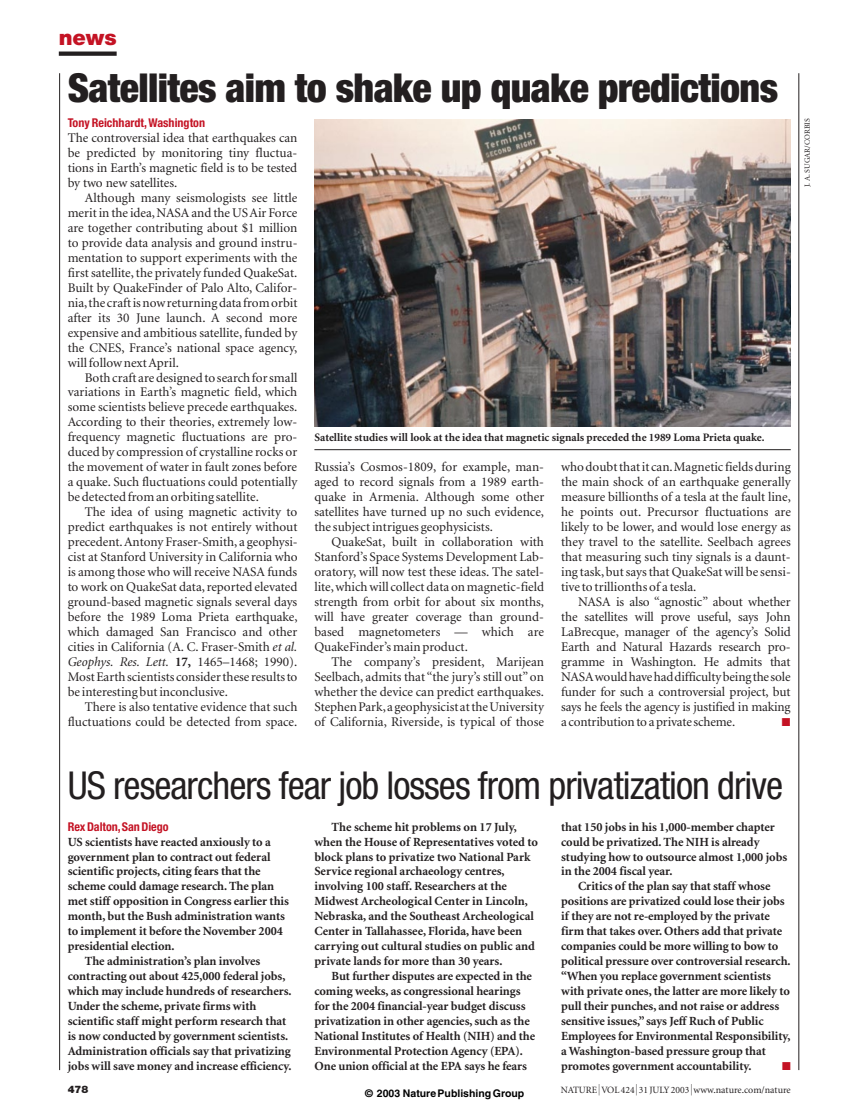
<style>
.page{position:relative;width:864px;height:1115px;background:#fff}
.page>*{position:absolute;margin:0;border:0;box-sizing:border-box;transform-origin:0 0}
.t1{font:900 condensed 39.9px "Helvetica Neue";letter-spacing:-.015em;color:#231f20}
.t2{font:condensed 38.4px "Helvetica Neue";letter-spacing:-.025em;color:#231f20}
.t3{font:900 21.3px "Helvetica Neue";color:#c41324}
.t4{font:13.2px/15px "Minion";color:#231f20;text-align:justify}
.t5{font:700 12.45px/15px "Minion";letter-spacing:-.005em;color:#231f20}
.t6{font:700 condensed 12.15px "Helvetica Neue";color:#c41324}
.t7{font:700 11.4px "Minion";color:#231f20}
.t8{font:11.4px "Zapf Dingbats";color:#c41324}
.t9{font:700 10.5px "Helvetica";color:#000}
.t10{font:900 10.35px "Helvetica Neue";color:#231f20}
.t11{font:9.6px "Minion";color:#231f20}
.t12{font:7.8px "Minion";color:#231f20}
.s1{font-style:italic}
.s2{font-weight:700}
.s3{font-family:"Helvetica Neue";font-weight:300;font-size:11.4px}
.s4{font-size:10.05px}
</style>
<div class="page">
<div style="left:59px;top:51px;width:58px;height:5px;background:#231f20"></div>
<hr style="left:59px;top:73px;width:1px;height:997px;background:#231f20">
<hr style="left:799px;top:73px;width:1px;height:997px;background:#231f20">
<img style="left:314px;top:120px;width:477px;height:306px">
<hr style="left:314px;top:449px;width:477px;height:1px;background:#231f20">
<h3 class="t3" style="left:59px;top:30px;width:59px">news</h3>
<h1 class="t1" style="left:68px;top:73px;width:712px">Satellites aim to shake up quake predictions</h1>
<p class="t6" style="left:68px;top:118px;width:139px">Tony Reichhardt,Washington</p>
<p class="t4" style="left:68px;top:131px;width:231px">The controversial idea that earthquakes can be predicted by monitoring tiny fluctua&shy;tions in Earth’s magnetic field is to be tested by two new satellites.</p>
<p class="t4" style="left:68px;top:191px;width:231px;text-indent:17px">Although many seismologists see little merit in the idea, NASA and the US Air Force are together contributing about $1 million to provide data analysis and ground instru&shy;mentation to support experiments with the first satellite, the privately funded QuakeSat.<br>Built by QuakeFinder of Palo Alto, Califor&shy;nia,the craft is now returning data from orbit after its 30 June launch. A second more expensive and ambitious satellite, funded by the CNES, France’s national space agency, will follow next April.</p>
<p class="t4" style="left:68px;top:371px;width:231px;text-indent:17px">Both craft are designed to search for small variations in Earth’s magnetic field, which some scientists believe precede earthquakes.<br>According to their theories, extremely low&shy;frequency magnetic fluctuations are pro&shy;duced by compression of crystalline rocks or the movement of water in fault zones before a quake. Such fluctuations could potentially be detected from an orbiting satellite.</p>
<p class="t4" style="left:68px;top:505px;width:232px;text-indent:17px">The idea of using magnetic activity to predict earthquakes is not entirely without precedent.Antony Fraser-Smith, a geophysi&shy;cist at Stanford University in California who is among those who will receive NASA funds to work on QuakeSat data, reported elevated ground-based magnetic signals several days before the 1989 Loma Prieta earthquake, which damaged San Francisco and other cities in California (A. C. Fraser-Smith <span class="s1">et al.<br>Geophys. Res. Lett.</span> <span class="s2">17,</span> 1465–1468; 1990).<br>Most Earth scientists consider these results to be interesting but inconclusive.</p>
<p class="t4" style="left:68px;top:700px;width:231px;text-align:right">There is also tentative evidence that such fluctuations could be detected from space.</p>
<p class="t7" style="left:314px;top:433px;width:452px">Satellite studies will look at the idea that magnetic signals preceded the 1989 Loma Prieta quake.</p>
<p class="t4" style="left:314px;top:460px;width:231px">Russia’s Cosmos-1809, for example, man&shy;aged to record signals from a 1989 earth&shy;quake in Armenia. Although some other satellites have turned up no such evidence, the subject intrigues geophysicists.</p>
<p class="t4" style="left:314px;top:535px;width:231px;text-indent:17px">QuakeSat, built in collaboration with Stanford’s Space Systems Development Lab&shy;oratory, will now test these ideas. The satel&shy;lite,which will collect data on magnetic-field strength from orbit for about six months, will have greater coverage than ground&shy;based magnetometers — which are QuakeFinder’s main product.</p>
<p class="t4" style="left:314px;top:655px;width:231px;text-indent:17px">The company’s president, Marijean Seelbach, admits that “the jury’s still out” on whether the device can predict earthquakes.<br>Stephen Park,a geophysicist at the University of California, Riverside, is typical of those</p>
<p class="t4" style="left:561px;top:460px;width:231px">who doubt that it can.Magnetic fields during the main shock of an earthquake generally measure billionths of a tesla at the fault line, he points out. Precursor fluctuations are likely to be lower, and would lose energy as they travel to the satellite. Seelbach agrees that measuring such tiny signals is a daunt&shy;ing task, but says that QuakeSat will be sensi&shy;tive to trillionths of a tesla.</p>
<p class="t4" style="left:561px;top:595px;width:231px;text-indent:17px">NASA is also “agnostic” about whether the satellites will prove useful, says John LaBrecque, manager of the agency’s Solid Earth and Natural Hazards research pro&shy;gramme in Washington. He admits that NASA would have had difficulty being the sole funder for such a controversial project, but says he feels the agency is justified in making a contribution to a private scheme.</p>
<p class="t8" style="left:782px;top:716px;width:10px">■</p>
<p class="t12" style="left:804px;top:187px;width:70px;rotate:-90deg">J. A. SUGAR/CORBIS</p>
<h2 class="t2" style="left:68px;top:771px;width:717px">US researchers fear job losses from privatization drive</h2>
<p class="t6" style="left:68px;top:822px;width:102px">Rex Dalton,San Diego</p>
<p class="t5" style="left:68px;top:835px;width:205px">US scientists have reacted anxiously to a</p>
<p class="t5" style="left:68px;top:850px;width:204px">government plan to contract out federal</p>
<p class="t5" style="left:68px;top:865px;width:194px">scientific projects, citing fears that the</p>
<p class="t5" style="left:68px;top:880px;width:208px">scheme could damage research. The plan</p>
<p class="t5" style="left:68px;top:895px;width:223px">met stiff opposition in Congress earlier this</p>
<p class="t5" style="left:68px;top:910px;width:219px">month, but the Bush administration wants</p>
<p class="t5" style="left:68px;top:925px;width:217px">to implement it before the November 2004</p>
<p class="t5" style="left:68px;top:939px;width:108px">presidential election.</p>
<p class="t5" style="left:85px;top:954px;width:177px">The administration’s plan involves</p>
<p class="t5" style="left:68px;top:969px;width:219px">contracting out about 425,000 federal jobs,</p>
<p class="t5" style="left:68px;top:984px;width:225px">which may include hundreds of researchers.</p>
<p class="t5" style="left:68px;top:999px;width:190px">Under the scheme, private firms with</p>
<p class="t5" style="left:68px;top:1014px;width:220px">scientific staff might perform research that</p>
<p class="t5" style="left:68px;top:1029px;width:222px">is now conducted by government scientists.</p>
<p class="t5" style="left:68px;top:1044px;width:225px">Administration officials say that privatizing</p>
<p class="t5" style="left:68px;top:1059px;width:225px">jobs will save money and increase efficiency.</p>
<p class="t5" style="left:314px;top:820px;width:225px;text-indent:17px">The scheme hit problems on 17 July, when the House of Representatives voted to block plans to privatize two National Park Service regional archaeology centres, involving 100 staff. Researchers at the Midwest Archeological Center in Lincoln, Nebraska, and the Southeast Archeological Center in Tallahassee, Florida, have been carrying out cultural studies on public and private lands for more than 30 years.</p>
<p class="t5" style="left:314px;top:969px;width:222px;text-indent:17px">But further disputes are expected in the coming weeks, as congressional hearings for the 2004 financial-year budget discuss privatization in other agencies, such as the National Institutes of Health (NIH) and the Environmental Protection Agency (EPA).<br>One union official at the EPA says he fears</p>
<p class="t5" style="left:561px;top:820px;width:228px">that 150 jobs in his 1,000-member chapter could be privatized. The NIH is already studying how to outsource almost 1,000 jobs in the 2004 fiscal year.</p>
<p class="t5" style="left:561px;top:880px;width:231px;text-indent:17px">Critics of the plan say that staff whose positions are privatized could lose their jobs if they are not re-employed by the private firm that takes over. Others add that private companies could be more willing to bow to political pressure over controversial research. “When you replace government scientists with private ones, the latter are more likely to pull their punches, and not raise or address sensitive issues,” says Jeff Ruch of Public Employees for Environmental Responsibility, a Washington-based pressure group that promotes government accountability.</p>
<p class="t8" style="left:782px;top:1060px;width:10px">■</p>
<p class="t10" style="left:68px;top:1085px;width:22px">478</p>
<p class="t11" style="left:561px;top:1086px;width:231px">NATURE<span class="s3">|</span> VOL 424 <span class="s3">|</span> 31 JULY 2003 <span class="s3">|</span> <span class="s4">www.nature.com/nature</span></p>
<p class="t9" style="left:365px;top:1089px;width:161px">© 2003 Nature PublishingGroup</p>
</div>
